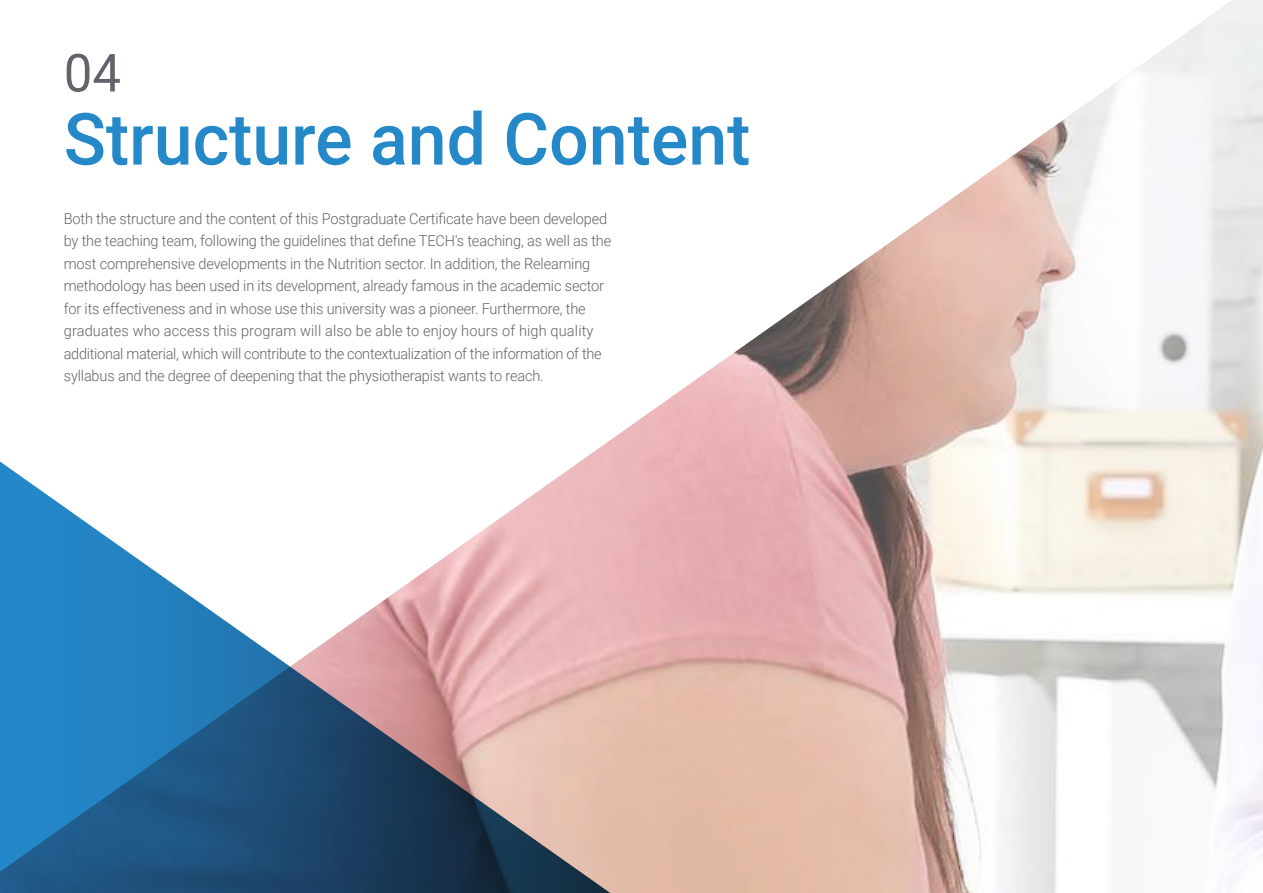
<style>
.page{position:relative;width:1263px;height:893px;background:#fff}
.page>*{position:absolute;margin:0;border:0;box-sizing:border-box;transform-origin:0 0}
.t1{font:500 72px "Roboto";color:#2488c9}
.t2{font:52.5px "Roboto";color:#61646a}
.t3{font:300 15px/22.5px "Roboto";letter-spacing:-.01em;color:#61646a}
</style>
<div class="page">
<img style="left:602px;top:0;width:661px;height:893px">
<svg style="left:0;top:446px;width:640px;height:447px"></svg>
<h2 class="t2" style="left:64px;top:36px;width:59px">04</h2>
<h1 class="t1" style="left:64px;top:89px;width:688px">Structure and Content</h1>
<p class="t3" style="left:64px;top:207px;width:549px">Both the structure and the content of this Postgraduate Certificate have been developed by the teaching team, following the guidelines that define TECH's teaching, as well as the most comprehensive developments in the Nutrition sector. In addition, the Relearning methodology has been used in its development, already famous in the academic sector for its effectiveness and in whose use this university was a pioneer. Furthermore, the graduates who access this program will also be able to enjoy hours of high quality additional material, which will contribute to the contextualization of the information of the syllabus and the degree of deepening that the physiotherapist wants to reach.</p>
</div>
